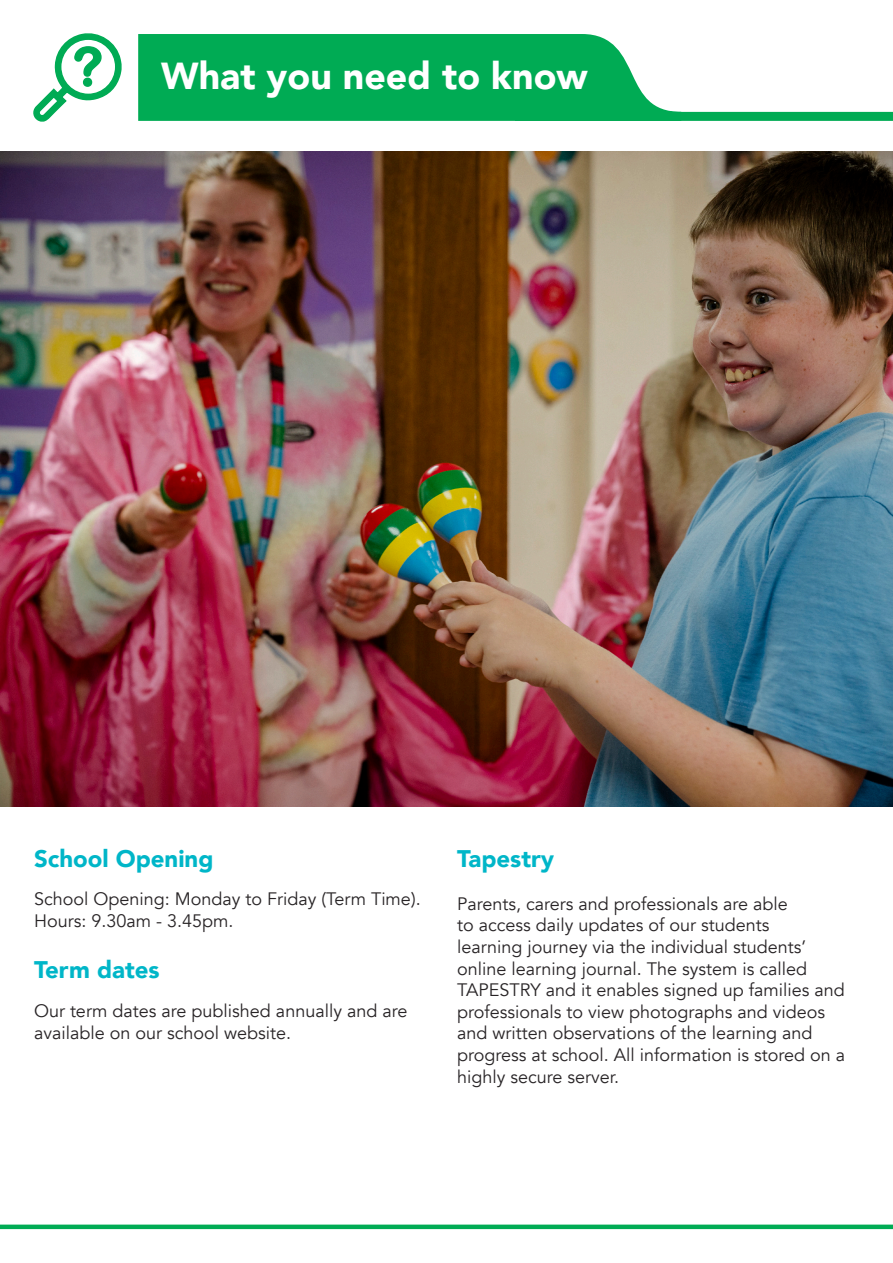
<style>
.page{position:relative;width:893px;height:1263px;background:#fff}
.page>*{position:absolute;margin:0;border:0;box-sizing:border-box;transform-origin:0 0}
.t1{font:900 37.5px "Avenir";color:#fff}
.t2{font:900 24px "Avenir";color:#00b6c8}
.t3{font:18px/21.6px "Avenir";color:#282426}
</style>
<div class="page">
<img style="left:0;top:151px;width:893px;height:656px">
<div style="left:515px;top:112px;width:378px;height:9px;background:#00ab54"></div>
<svg style="left:138px;top:34px;width:552px;height:87px;background:#17b263"></svg>
<div style="left:0;top:1224px;width:893px;height:5px;background:#00ab54"></div>
<svg style="left:33px;top:33px;width:89px;height:89px"></svg>
<p class="t1" style="left:161px;top:44px;width:428px">What you need to know</p>
<p class="t2" style="left:34px;top:837px;width:181px">School Opening</p>
<p class="t3" style="left:34px;top:888px;width:388px">School Opening: Monday to Friday (Term Time).<br>Hours: 9.30am - 3.45pm.</p>
<p class="t2" style="left:34px;top:949px;width:127px">Term dates</p>
<p class="t3" style="left:34px;top:1000px;width:375px">Our term dates are published annually and are available on our school website.</p>
<p class="t2" style="left:457px;top:837px;width:99px">Tapestry</p>
<p class="t3" style="left:457px;top:893px;width:389px">Parents, carers and professionals are able<br>to access daily updates of our students<br>learning journey via the individual students’ online learning journal. The system is called TAPESTRY and it enables signed up families and professionals to view photographs and videos and written observations of the learning and progress at school. All information is stored on a highly secure server.</p>
</div>
